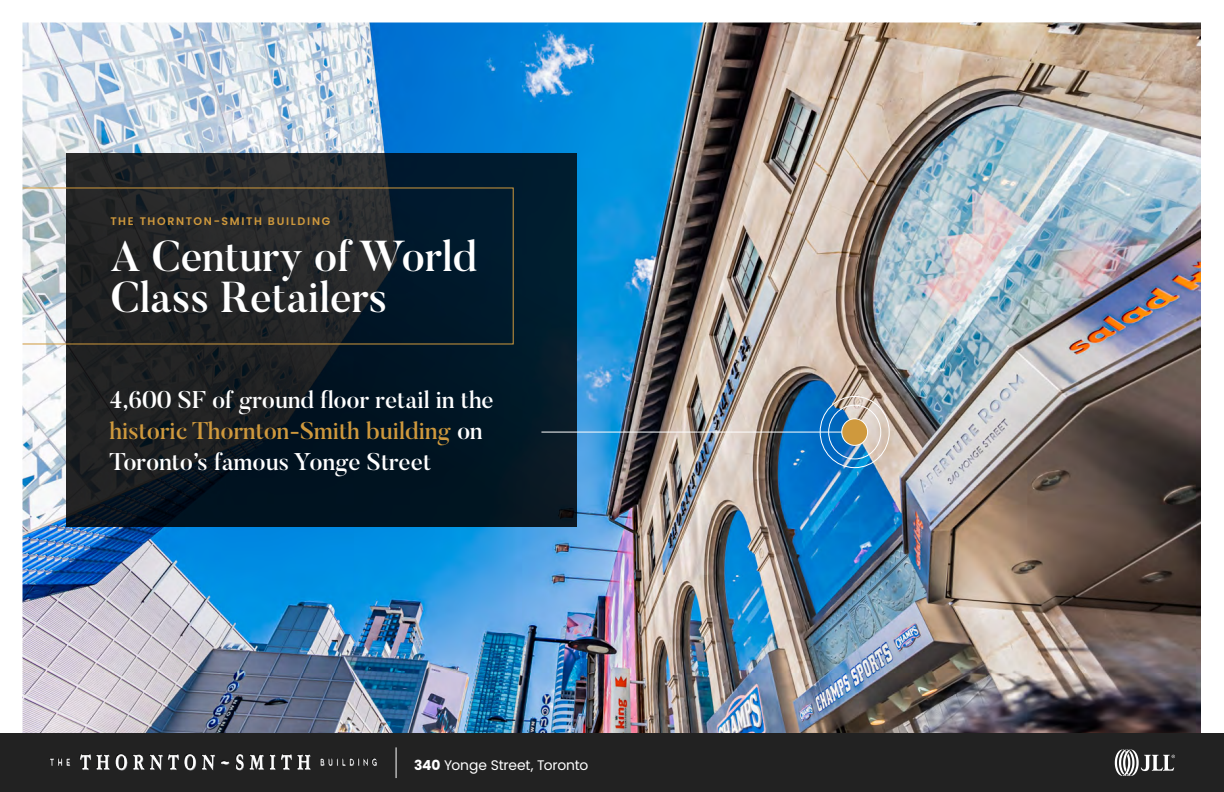
<style>
.page{position:relative;width:1224px;height:792px;background:#fff}
.page>*{position:absolute;margin:0;border:0;box-sizing:border-box;transform-origin:0 0}
.t1{font:500 43px/41px "Butler";color:#fff}
.t2{font:500 24px/31px "Butler";color:#fff}
.t3{font:13.9px "Poppins";letter-spacing:-.01em;color:#fff}
.t4{font:600 11px "Poppins";letter-spacing:.155em;color:#cf993d}
.s1{color:#cf993d}
.s2{font-weight:700}
</style>
<div class="page">
<img style="left:22px;top:22px;width:1179px;height:711px">
<div style="left:0;top:733px;width:1224px;height:59px;background:#222"></div>
<svg style="left:1115px;top:750px;width:60px;height:26px"></svg>
<hr style="left:396px;top:747px;width:1px;height:31px;background:#fff">
<img style="left:49px;top:753px;width:328px;height:18px">
<p class="t4" style="left:110px;top:214px;width:221px">THE THORNTON-SMITH BUILDING</p>
<h1 class="t1" style="left:110px;top:236px;width:368px">A Century of World<br>Class Retailers</h1>
<p class="t2" style="left:109px;top:384px;width:386px">4,600 SF of ground floor retail in the <span class="s1">historic Thornton-Smith building</span> on<br>Toronto’s famous Yonge Street</p>
<p class="t3" style="left:414px;top:757px;width:176px"><span class="s2">340</span> Yonge Street, Toronto</p>
</div>
